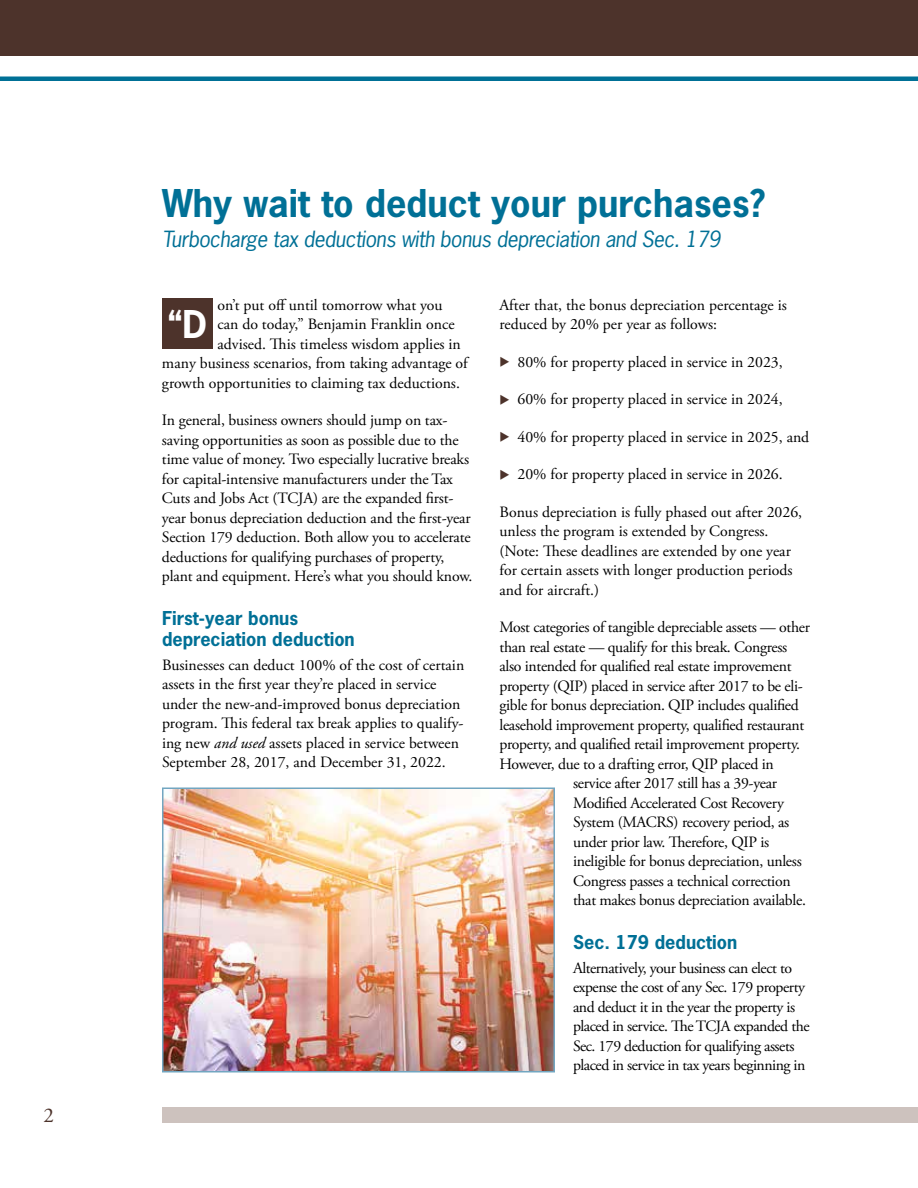
<style>
.page{position:relative;width:918px;height:1188px;background:#fff}
.page>*{position:absolute;margin:0;border:0;box-sizing:border-box;transform-origin:0 0}
.t1{font:700 36px "News Gothic Std";color:#007096}
.t2{font:700 36px "News Gothic Std";color:#fff}
.t3{font:italic 21px "News Gothic Std";letter-spacing:-.02em;color:#007096}
.t4{font:21px "Adobe Garamond Pro";color:#4d332b}
.t5{font:700 18px/21px "News Gothic Std";color:#007096}
.t6{font:15.75px/19.5px "Adobe Garamond Pro";letter-spacing:-.01em;color:#000}
.t7{font:15.75px/19.5px "Adobe Garamond Pro";letter-spacing:-.03em;color:#000}
.s1{font-style:italic}
.s2{color:#4d332b}
</style>
<div class="page">
<div style="left:0;top:0;width:918px;height:56px;background:#4d332b"></div>
<div style="left:0;top:76px;width:918px;height:5px;background:#007096"></div>
<div style="left:162px;top:298px;width:51px;height:52px;background:#4d332b"></div>
<div style="left:162px;top:1107px;width:756px;height:16px;background:#cdc2be"></div>
<img style="left:165px;top:791px;width:387px;height:278px">
<div style="left:162px;top:788px;width:393px;height:284px;border:2px solid #72a6c1"></div>
<h2 class="t4" style="left:44px;top:1103px;width:12px">2</h2>
<h1 class="t1" style="left:162px;top:180px;width:605px">Why wait to deduct your purchases?</h1>
<h2 class="t3" style="left:162px;top:225px;width:560px">Turbocharge tax deductions with bonus depreciation and Sec. 179</h2>
<p class="t6" style="left:218px;top:296px;width:227px">on’t put off until tomorrow what you</p>
<p class="t6" style="left:218px;top:315px;width:239px">can do today,” Benjamin Franklin once</p>
<p class="t6" style="left:218px;top:335px;width:245px">advised. This timeless wisdom applies in</p>
<p class="t6" style="left:162px;top:354px;width:307px">many business scenarios, from taking advantage of</p>
<p class="t6" style="left:162px;top:374px;width:300px">growth opportunities to claiming tax deductions.</p>
<p class="t6" style="left:162px;top:411px;width:312px">In general, business owners should jump on tax&shy;saving opportunities as soon as possible due to the time value of money. Two especially lucrative breaks for capital-intensive manufacturers under the Tax Cuts and Jobs Act (TCJA) are the expanded first&shy;year bonus depreciation deduction and the first-year Section 179 deduction. Both allow you to accelerate deductions for qualifying purchases of property, plant and equipment. Here’s what you should know.</p>
<p class="t5" style="left:162px;top:607px;width:194px">First-year bonus depreciation deduction</p>
<p class="t6" style="left:162px;top:656px;width:304px">Businesses can deduct 100% of the cost of certain assets in the first year they’re placed in service under the new-and-improved bonus depreciation program. This federal tax break applies to qualify&shy;ing new <span class="s1">and used</span> assets placed in service between September 28, 2017, and December 31, 2022.</p>
<h1 class="t2" style="left:168px;top:301px;width:41px">“D</h1>
<p class="t6" style="left:500px;top:296px;width:289px">After that, the bonus depreciation percentage is reduced by 20% per year as follows:</p>
<p class="t6" style="left:500px;top:353px;width:285px"><span class="s2">◆</span> 80% for property placed in service in 2023,</p>
<p class="t6" style="left:500px;top:390px;width:285px"><span class="s2">◆</span> 60% for property placed in service in 2024,</p>
<p class="t6" style="left:500px;top:428px;width:311px"><span class="s2">◆</span> 40% for property placed in service in 2025, and</p>
<p class="t6" style="left:500px;top:465px;width:285px"><span class="s2">◆</span> 20% for property placed in service in 2026.</p>
<p class="t6" style="left:500px;top:503px;width:304px">Bonus depreciation is fully phased out after 2026, unless the program is extended by Congress. (Note: These deadlines are extended by one year for certain assets with longer production periods and for aircraft.)</p>
<p class="t6" style="left:500px;top:618px;width:312px">Most categories of tangible depreciable assets — other</p>
<p class="t6" style="left:500px;top:638px;width:289px">than real estate — qualify for this break. Congress</p>
<p class="t6" style="left:500px;top:657px;width:294px">also intended for qualified real estate improvement</p>
<p class="t6" style="left:500px;top:677px;width:305px">property (QIP) placed in service after 2017 to be eli-</p>
<p class="t6" style="left:500px;top:696px;width:301px">gible for bonus depreciation. QIP includes qualified</p>
<p class="t6" style="left:500px;top:716px;width:306px">leasehold improvement property, qualified restaurant</p>
<p class="t6" style="left:500px;top:735px;width:302px">property, and qualified retail improvement property.</p>
<p class="t6" style="left:500px;top:755px;width:276px">However, due to a drafting error, QIP placed in</p>
<p class="t6" style="left:573px;top:774px;width:206px">service after 2017 still has a 39-year</p>
<p class="t6" style="left:573px;top:794px;width:212px">Modified Accelerated Cost Recovery</p>
<p class="t6" style="left:573px;top:813px;width:218px">System (MACRS) recovery period, as</p>
<p class="t6" style="left:573px;top:833px;width:198px">under prior law. Therefore, QIP is</p>
<p class="t6" style="left:573px;top:852px;width:230px">ineligible for bonus depreciation, unless</p>
<p class="t6" style="left:573px;top:872px;width:219px">Congress passes a technical correction</p>
<p class="t6" style="left:573px;top:891px;width:234px">that makes bonus depreciation available.</p>
<p class="t5" style="left:573px;top:931px;width:166px">Sec. 179 deduction</p>
<p class="t7" style="left:573px;top:959px;width:238px">Alternatively, your business can elect to expense the cost of any Sec. 179 property and deduct it in the year the property is placed in service. The TCJA expanded the Sec. 179 deduction for qualifying assets placed in service in tax years beginning in</p>
</div>
